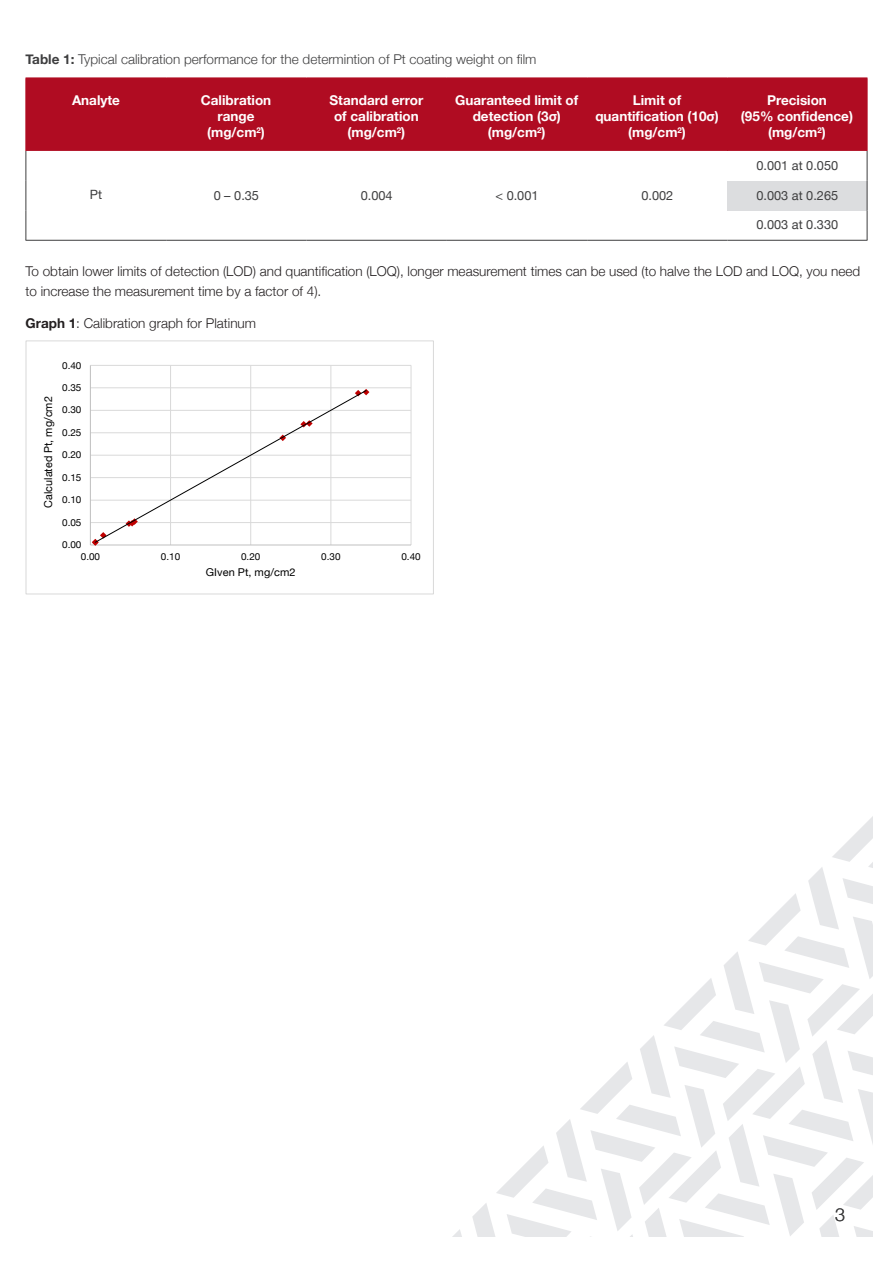
<style>
.page{position:relative;width:893px;height:1263px;background:#fff}
.page>*{position:absolute;margin:0;border:0;box-sizing:border-box;transform-origin:0 0}
.t1{font:300 18px "Helvetica Neue";color:#3e3e3f}
.BODY_COPY__9_13{font:300 13.5px/19.5px "Helvetica Neue";color:#231f20}
.t2{font:700 13.5px/16.2px "Helvetica Neue";color:#fff;text-align:center}
.BODY_COPY__9_13-2{font:300 13.5px "Helvetica Neue";color:#3e3e3f}
.Table_copy{font:12.75px "Helvetica Neue";color:#3e3e3f}
.t3{font:10.95px "Helvetica Neue";color:#000}
.t4{font:10.8px "Helvetica Neue";letter-spacing:.005em;color:#000}
.t5{font:9.75px "Helvetica Neue";letter-spacing:-.01em;color:#000}
.s1{font-weight:700}
</style>
<div class="page">
<svg style="left:452px;top:1229px;width:10px;height:8px"></svg>
<svg style="left:472px;top:816px;width:401px;height:421px"></svg>
<div style="left:27px;top:79px;width:840px;height:72px;background:#b00c22"></div>
<svg style="left:27px;top:151px;width:840px;height:89px"></svg>
<div style="left:727px;top:181px;width:140px;height:29px;background:#dcdddf"></div>
<hr style="left:727px;top:78px;width:1px;height:73px;background:#b00c22">
<hr style="left:867px;top:78px;width:1px;height:73px;background:#b00c22">
<hr style="left:26px;top:78px;width:140px;height:1px;background:#b00c22">
<hr style="left:26px;top:78px;width:1px;height:73px;background:#b00c22">
<hr style="left:166px;top:78px;width:141px;height:1px;background:#b00c22">
<hr style="left:307px;top:78px;width:140px;height:1px;background:#b00c22">
<hr style="left:447px;top:78px;width:140px;height:1px;background:#b00c22">
<hr style="left:587px;top:78px;width:140px;height:1px;background:#b00c22">
<hr style="left:727px;top:78px;width:140px;height:1px;background:#b00c22">
<hr style="left:26px;top:151px;width:1px;height:30px;background:#3e3e3f">
<hr style="left:867px;top:151px;width:1px;height:30px;background:#3e3e3f">
<svg style="left:26px;top:181px;width:1px;height:29px"></svg>
<hr style="left:26px;top:210px;width:1px;height:30px;background:#3e3e3f">
<hr style="left:26px;top:240px;width:140px;height:1px;background:#3e3e3f">
<hr style="left:166px;top:240px;width:141px;height:1px;background:#3e3e3f">
<hr style="left:307px;top:240px;width:140px;height:1px;background:#3e3e3f">
<hr style="left:447px;top:240px;width:140px;height:1px;background:#3e3e3f">
<hr style="left:587px;top:240px;width:140px;height:1px;background:#3e3e3f">
<hr style="left:867px;top:210px;width:1px;height:30px;background:#3e3e3f">
<hr style="left:727px;top:240px;width:140px;height:1px;background:#3e3e3f">
<svg style="left:867px;top:181px;width:1px;height:29px"></svg>
<hr style="left:90px;top:522px;width:321px;height:1px;background:#d9d9d9">
<hr style="left:90px;top:500px;width:321px;height:1px;background:#d9d9d9">
<hr style="left:90px;top:477px;width:321px;height:1px;background:#d9d9d9">
<hr style="left:90px;top:455px;width:321px;height:1px;background:#d9d9d9">
<hr style="left:90px;top:432px;width:321px;height:1px;background:#d9d9d9">
<hr style="left:90px;top:410px;width:321px;height:1px;background:#d9d9d9">
<hr style="left:90px;top:387px;width:321px;height:1px;background:#d9d9d9">
<hr style="left:90px;top:365px;width:321px;height:1px;background:#d9d9d9">
<hr style="left:170px;top:365px;width:1px;height:180px;background:#d9d9d9">
<hr style="left:250px;top:365px;width:1px;height:180px;background:#d9d9d9">
<hr style="left:330px;top:365px;width:1px;height:180px;background:#d9d9d9">
<hr style="left:411px;top:365px;width:1px;height:180px;background:#d9d9d9">
<hr style="left:90px;top:365px;width:1px;height:180px;background:#bfbfbf">
<hr style="left:90px;top:545px;width:321px;height:1px;background:#bfbfbf">
<svg style="left:92px;top:389px;width:277px;height:157px"></svg>
<div style="left:26px;top:340px;width:408px;height:254px;border:1px solid #d9d9d9"></div>
<p class="BODY_COPY__9_13-2" style="left:26px;top:48px;width:512px"><span class="s1">Table 1:</span> Typical calibration performance for the determintion of Pt coating weight on film</p>
<p class="t2" style="left:72px;top:92px;width:49px">Analyte</p>
<p class="t2" style="left:201px;top:92px;width:72px">Calibration range</p>
<p class="t2" style="left:207px;top:125px;width:59px">(mg/cm<sup>2</sup>)</p>
<p class="t2" style="left:329px;top:92px;width:95px">Standard error of calibration</p>
<p class="t2" style="left:347px;top:125px;width:59px">(mg/cm<sup>2</sup>)</p>
<p class="t2" style="left:455px;top:92px;width:125px">Guaranteed limit of detection (3σ)</p>
<p class="t2" style="left:488px;top:125px;width:59px">(mg/cm<sup>2</sup>)</p>
<p class="t2" style="left:595px;top:92px;width:125px">Limit of quantification (10σ)</p>
<p class="t2" style="left:628px;top:125px;width:59px">(mg/cm<sup>2</sup>)</p>
<p class="t2" style="left:767px;top:92px;width:61px">Precision</p>
<p class="t2" style="left:741px;top:108px;width:114px">(95% confidence)</p>
<p class="t2" style="left:768px;top:125px;width:59px">(mg/cm<sup>2</sup>)</p>
<p class="Table_copy" style="left:756px;top:156px;width:83px">0.001 at 0.050</p>
<p class="Table_copy" style="left:756px;top:186px;width:83px">0.003 at 0.265</p>
<p class="Table_copy" style="left:756px;top:216px;width:83px">0.003 at 0.330</p>
<p class="BODY_COPY__9_13" style="left:26px;top:261px;width:836px">To obtain lower limits of detection (LOD) and quantification (LOQ), longer measurement times can be used (to halve the LOD and LOQ, you need to increase the measurement time by a factor of 4).</p>
<p class="BODY_COPY__9_13" style="left:26px;top:313px;width:232px"><span class="s1">Graph 1</span>: Calibration graph for Platinum</p>
<p class="Table_copy" style="left:90px;top:185px;width:14px">Pt</p>
<p class="Table_copy" style="left:214px;top:186px;width:47px">0 – 0.35</p>
<p class="Table_copy" style="left:361px;top:186px;width:33px">0.004</p>
<p class="Table_copy" style="left:495px;top:186px;width:45px">&lt; 0.001</p>
<p class="Table_copy" style="left:641px;top:186px;width:33px">0.002</p>
<p class="t5" style="left:62px;top:358px;width:21px">0.40</p>
<p class="t3" style="left:40px;top:507px;width:113px;rotate:-90deg">Calculated Pt, mg/cm2</p>
<p class="t5" style="left:62px;top:380px;width:21px">0.35</p>
<p class="t5" style="left:62px;top:403px;width:21px">0.30</p>
<p class="t5" style="left:62px;top:425px;width:21px">0.25</p>
<p class="t5" style="left:62px;top:448px;width:21px">0.20</p>
<p class="t5" style="left:62px;top:470px;width:21px">0.15</p>
<p class="t5" style="left:62px;top:493px;width:21px">0.10</p>
<p class="t5" style="left:62px;top:515px;width:21px">0.05</p>
<p class="t5" style="left:62px;top:538px;width:21px">0.00</p>
<p class="t5" style="left:81px;top:550px;width:21px">0.00</p>
<p class="t5" style="left:161px;top:550px;width:21px">0.10</p>
<p class="t5" style="left:241px;top:550px;width:21px">0.20</p>
<p class="t5" style="left:321px;top:550px;width:21px">0.30</p>
<p class="t5" style="left:401px;top:550px;width:21px">0.40</p>
<p class="t4" style="left:206px;top:565px;width:91px">GIven Pt, mg/cm2</p>
<h1 class="t1" style="left:835px;top:1200px;width:12px">3</h1>
</div>
